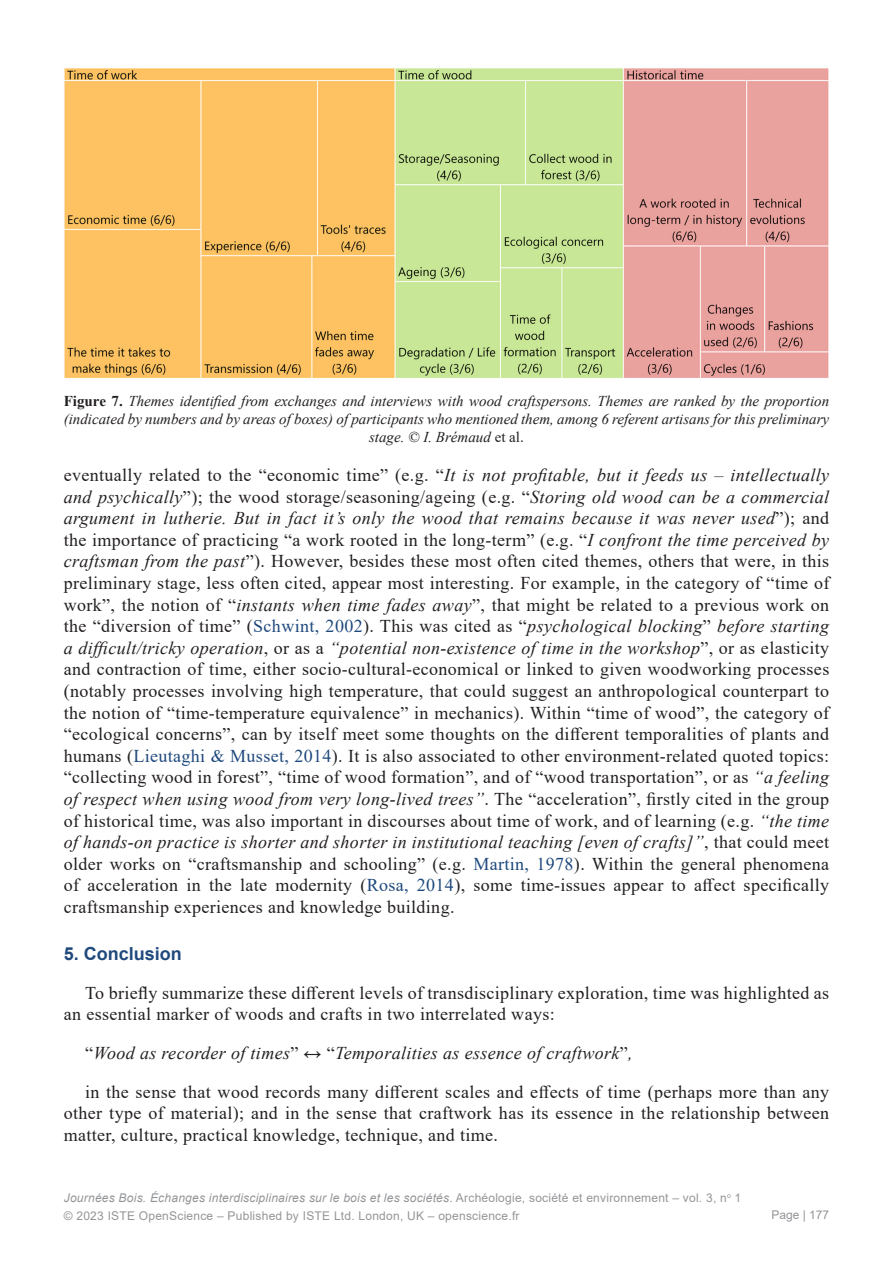
<style>
.page{position:relative;width:893px;height:1263px;background:#fff}
.page>*{position:absolute;margin:0;border:0;box-sizing:border-box;transform-origin:0 0}
.Texte{font:18px/21.6px "Times New Roman";letter-spacing:.02em;color:#231f20;text-align:justify}
.Texte-2{font:italic 18px "Times New Roman";letter-spacing:.02em;color:#231f20}
.Titre_1{font:700 18px "Arial";color:#1f497d}
.Légende_figure{font:italic 15px/18px "Times New Roman";color:#231f20;text-align:center}
.t1{font:12px/18.6px "Arial";letter-spacing:.02em;color:#939598}
.s1{font-weight:700;font-style:normal}
.s2{font-style:normal}
.s3{font-style:italic}
.s4{color:#1f497d}
</style>
<div class="page">
<img style="left:64px;top:68px;width:765px;height:310px">
<p class="Légende_figure" style="left:64px;top:391px;width:767px"><span class="s1">Figure 7.</span> Themes identified from exchanges and interviews with wood craftspersons. Themes are ranked by the proportion (indicated by numbers and by areas of boxes) of participants who mentioned them, among 6 referent artisans for this preliminary stage. © I. Brémaud <span class="s2">et al.</span></p>
<p class="Texte" style="left:64px;top:464px;width:767px">eventually related to the “economic time” (e.g. “<span class="s3">It is not profitable, but it feeds us – intellectually and psychically</span>”); the wood storage/seasoning/ageing (e.g. “<span class="s3">Storing old wood can be a commercial argument in lutherie. But in fact it’s only the wood that remains because it was never used</span>”); and the importance of practicing “a work rooted in the long-term” (e.g. “<span class="s3">I confront the time perceived by craftsman from the past</span>”). However, besides these most often cited themes, others that were, in this preliminary stage, less often cited, appear most interesting. For example, in the category of “time of work”, the notion of “<span class="s3">instants when time fades away</span>”, that might be related to a previous work on the “diversion of time” (<span class="s4">Schwint, 2002</span>). This was cited as “<span class="s3">psychological blocking</span>” <span class="s3">before starting a difficult/tricky operation</span>, or as a <span class="s3">“potential non-existence of time in the workshop</span>”, or as elasticity and contraction of time, either socio-cultural-economical or linked to given woodworking processes (notably processes involving high temperature, that could suggest an anthropological counterpart to the notion of “time-temperature equivalence” in mechanics). Within “time of wood”, the category of “ecological concerns”, can by itself meet some thoughts on the different temporalities of plants and humans (<span class="s4">Lieutaghi &amp; Musset, 2014</span>). It is also associated to other environment-related quoted topics: “collecting wood in forest”, “time of wood formation”, and of “wood transportation”, or as <span class="s3">“a feeling of respect when using wood from very long-lived trees”</span>. The “acceleration”, firstly cited in the group of historical time, was also important in discourses about time of work, and of learning (e.g. <span class="s3">“the time of hands-on practice is shorter and shorter in institutional teaching [even of crafts]”</span>, that could meet older works on “craftsmanship and schooling” (e.g. <span class="s4">Martin, 1978</span>). Within the general phenomena of acceleration in the late modernity (<span class="s4">Rosa, 2014</span>), some time-issues appear to affect specifically craftsmanship experiences and knowledge building.</p>
<p class="Titre_1" style="left:64px;top:941px;width:120px">5. Conclusion</p>
<p class="Texte" style="left:64px;top:981px;width:767px;text-indent:21px">To briefly summarize these different levels of transdisciplinary exploration, time was highlighted as an essential marker of woods and crafts in two interrelated ways:</p>
<p class="Texte-2" style="left:85px;top:1040px;width:549px"><span class="s2">“</span>Wood as recorder of times<span class="s2">”</span> ↔ <span class="s2">“</span>Temporalities as essence of craftwork<span class="s2">”</span>,</p>
<p class="Texte" style="left:64px;top:1080px;width:767px;text-indent:21px">in the sense that wood records many different scales and effects of time (perhaps more than any other type of material); and in the sense that craftwork has its essence in the relationship between matter, culture, practical knowledge, technique, and time.</p>
<p class="t1" style="left:64px;top:1188px;width:679px"><span class="s3">Journées Bois. Échanges interdisciplinaires sur le bois et les sociétés</span>. Archéologie, société et environnement – vol. 3, n<sup>o</sup> 1 © 2023 ISTE OpenScience – Published by ISTE Ltd. London, UK – openscience.fr</p>
<p class="t1" style="left:771px;top:1205px;width:59px">Page | 177</p>
</div>
